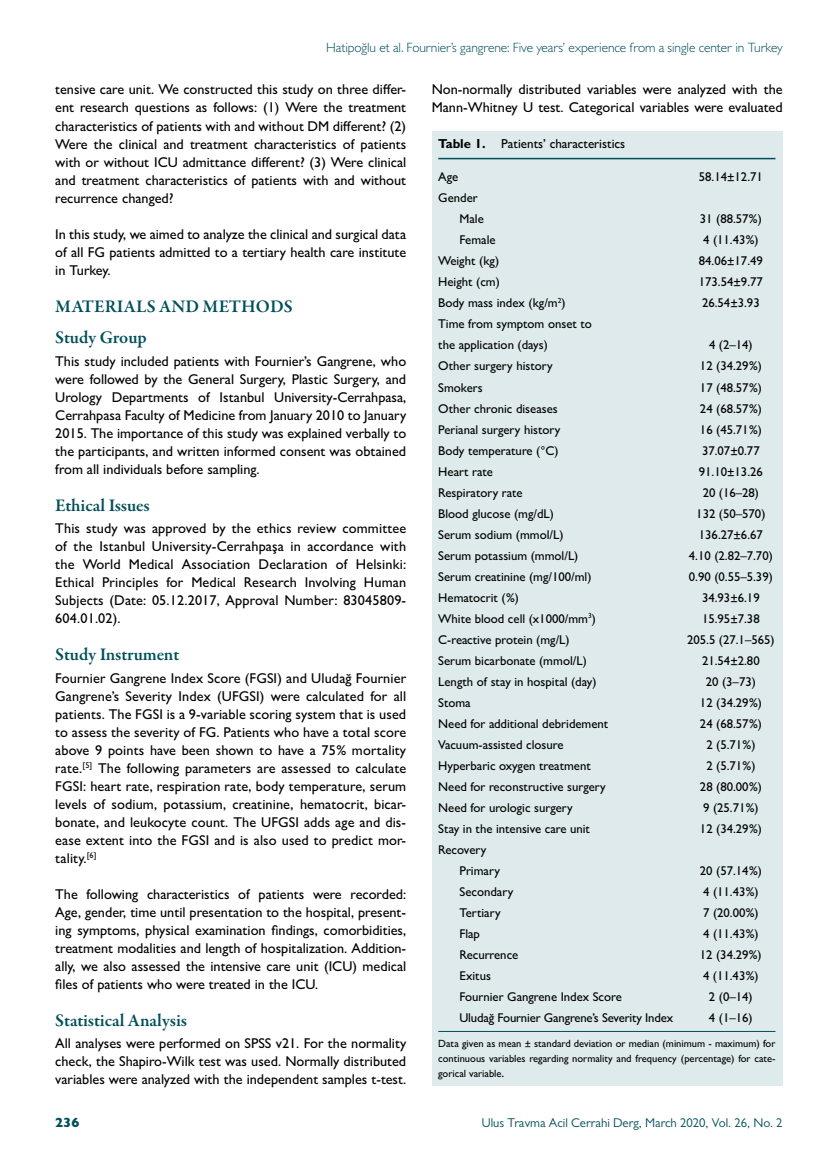
<style>
.page{position:relative;width:838px;height:1170px;background:#fff}
.page>*{position:absolute;margin:0;border:0;box-sizing:border-box;transform-origin:0 0}
.t1{font:600 18px/31.8px "Garamond Premr Pro";color:#004f5a}
.t2{font:500 14.25px/18px "Gill Sans MT Pro";color:#000;text-align:justify}
.t3{font:300 13.5px "Gill Sans MT Pro";letter-spacing:-.005em;color:#004f5a}
.t4{font:800 13.5px "Gill Sans MT Pro";color:#004f5a}
.t5{font:500 13.05px "Gill Sans MT Pro";color:#000}
.t6{font:500 12.75px/21px "Gill Sans MT Pro";color:#000}
.t7{font:12.75px "Gill Sans MT Pro";color:#004f5a}
.t8{font:500 10.5px/15px "Gill Sans MT Pro";color:#000;text-align:justify}
.s1{font-weight:700}
.s2{font-size:12.75px}
</style>
<div class="page">
<div style="left:432px;top:131px;width:350px;height:954px;background:#deeaec"></div>
<hr style="left:438px;top:158px;width:337px;height:1px;background:#004f5a">
<hr style="left:438px;top:1030px;width:337px;height:1px;background:#004f5a">
<p class="t3" style="left:326px;top:39px;width:458px">Hatipoğlu et al. Fournier’s gangrene: Five years’ experience from a single center in Turkey</p>
<p class="t2" style="left:55px;top:81px;width:352px">tensive care unit. We constructed this study on three differ&shy;ent research questions as follows: (1) Were the treatment characteristics of patients with and without DM different? (2)<br>Were the clinical and treatment characteristics of patients with or without ICU admittance different? (3) Were clinical and treatment characteristics of patients with and without recurrence changed?</p>
<p class="t2" style="left:55px;top:224px;width:352px">In this study, we aimed to analyze the clinical and surgical data of all FG patients admitted to a tertiary health care institute in Turkey.</p>
<p class="t1" style="left:55px;top:290px;width:239px">MATERIALS AND METHODS<br>Study Group</p>
<p class="t2" style="left:55px;top:352px;width:352px">This study included patients with Fournier’s Gangrene, who were followed by the General Surgery, Plastic Surgery, and Urology Departments of Istanbul University-Cerrahpasa, Cerrahpasa Faculty of Medicine from January 2010 to January 2015. The importance of this study was explained verbally to the participants, and written informed consent was obtained from all individuals before sampling.</p>
<p class="t1" style="left:55px;top:489px;width:96px">Ethical Issues</p>
<p class="t2" style="left:55px;top:519px;width:352px">This study was approved by the ethics review committee of the Istanbul University-Cerrahpaşa in accordance with the World Medical Association Declaration of Helsinki:<br>Ethical Principles for Medical Research Involving Human Subjects (Date: 05.12.2017, Approval Number: 83045809- 604.01.02).</p>
<p class="t1" style="left:55px;top:639px;width:125px">Study Instrument</p>
<p class="t2" style="left:55px;top:668px;width:352px">Fournier Gangrene Index Score (FGSI) and Uludağ Fournier Gangrene’s Severity Index (UFGSI) were calculated for all patients. The FGSI is a 9-variable scoring system that is used to assess the severity of FG. Patients who have a total score above 9 points have been shown to have a 75% mortality rate.<sup>[5]</sup> The following parameters are assessed to calculate FGSI: heart rate, respiration rate, body temperature, serum levels of sodium, potassium, creatinine, hematocrit, bicar&shy;bonate, and leukocyte count. The UFGSI adds age and dis&shy;ease extent into the FGSI and is also used to predict mor&shy;tality.<sup>[6]</sup></p>
<p class="t2" style="left:55px;top:884px;width:352px">The following characteristics of patients were recorded:<br>Age, gender, time until presentation to the hospital, present&shy;ing symptoms, physical examination findings, comorbidities, treatment modalities and length of hospitalization. Addition&shy;ally, we also assessed the intensive care unit (ICU) medical files of patients who were treated in the ICU.</p>
<p class="t1" style="left:55px;top:1004px;width:133px">Statistical Analysis</p>
<p class="t2" style="left:55px;top:1034px;width:352px">All analyses were performed on SPSS v21. For the normality check, the Shapiro-Wilk test was used. Normally distributed variables were analyzed with the independent samples t-test.</p>
<p class="t2" style="left:432px;top:81px;width:352px">Non-normally distributed variables were analyzed with the<br>Mann-Whitney U test. Categorical variables were evaluated</p>
<p class="t5" style="left:438px;top:135px;width:188px"><span class="s1">Table 1.</span> Patients’ characteristics</p>
<p class="t6" style="left:438px;top:166px;width:22px">Age</p>
<p class="t6" style="left:699px;top:166px;width:66px">58.14±12.71</p>
<p class="t6" style="left:459px;top:187px;width:26px;text-indent:-21px">Gender<br>Male</p>
<p class="t6" style="left:700px;top:208px;width:63px">31 (88.57%)</p>
<p class="t6" style="left:459px;top:229px;width:38px">Female</p>
<p class="t6" style="left:703px;top:229px;width:57px">4 (11.43%)</p>
<p class="t6" style="left:438px;top:250px;width:63px">Weight (kg)</p>
<p class="t6" style="left:699px;top:250px;width:66px">84.06±17.49</p>
<p class="t6" style="left:438px;top:271px;width:63px">Height (cm)</p>
<p class="t6" style="left:699px;top:271px;width:66px">173.54±9.77</p>
<p class="t6" style="left:438px;top:292px;width:129px">Body mass index (kg/m<sup>2</sup>)</p>
<p class="t6" style="left:702px;top:292px;width:59px">26.54±3.93</p>
<p class="t6" style="left:438px;top:313px;width:155px">Time from symptom onset to the application (days)</p>
<p class="t6" style="left:709px;top:334px;width:45px">4 (2–14)</p>
<p class="t6" style="left:438px;top:355px;width:116px">Other surgery history</p>
<p class="t6" style="left:700px;top:355px;width:63px">12 (34.29%)</p>
<p class="t6" style="left:438px;top:376px;width:46px">Smokers</p>
<p class="t6" style="left:700px;top:376px;width:63px">17 (48.57%)</p>
<p class="t6" style="left:438px;top:397px;width:121px">Other chronic diseases</p>
<p class="t6" style="left:700px;top:397px;width:63px">24 (68.57%)</p>
<p class="t6" style="left:438px;top:418px;width:124px">Perianal surgery history</p>
<p class="t6" style="left:700px;top:418px;width:63px">16 (45.71%)</p>
<p class="t6" style="left:438px;top:439px;width:122px">Body temperature (°C)</p>
<p class="t6" style="left:702px;top:439px;width:59px">37.07±0.77</p>
<p class="t6" style="left:438px;top:460px;width:56px">Heart rate</p>
<p class="t6" style="left:699px;top:460px;width:66px">91.10±13.26</p>
<p class="t6" style="left:438px;top:481px;width:86px">Respiratory rate</p>
<p class="t6" style="left:702px;top:481px;width:58px">20 (16–28)</p>
<p class="t6" style="left:438px;top:502px;width:117px">Blood glucose (mg/dL)</p>
<p class="t6" style="left:696px;top:502px;width:71px">132 (50–570)</p>
<p class="t6" style="left:438px;top:523px;width:127px">Serum sodium (mmol/L)</p>
<p class="t6" style="left:699px;top:523px;width:66px">136.27±6.67</p>
<p class="t6" style="left:438px;top:544px;width:142px">Serum potassium (mmol/L)</p>
<p class="t6" style="left:689px;top:544px;width:85px">4.10 (2.82–7.70)</p>
<p class="t6" style="left:438px;top:565px;width:155px">Serum creatinine (mg/100/ml)</p>
<p class="t6" style="left:689px;top:565px;width:85px">0.90 (0.55–5.39)</p>
<p class="t6" style="left:438px;top:586px;width:82px">Hematocrit (%)</p>
<p class="t6" style="left:702px;top:586px;width:59px">34.93±6.19</p>
<p class="t6" style="left:438px;top:607px;width:159px">White blood cell (x1000/mm<sup>3</sup>)</p>
<p class="t6" style="left:702px;top:607px;width:59px">15.95±7.38</p>
<p class="t6" style="left:438px;top:628px;width:133px">C-reactive protein (mg/L)</p>
<p class="t6" style="left:687px;top:628px;width:89px">205.5 (27.1–565)</p>
<p class="t6" style="left:438px;top:649px;width:150px">Serum bicarbonate (mmol/L)</p>
<p class="t6" style="left:702px;top:649px;width:59px">21.54±2.80</p>
<p class="t6" style="left:438px;top:670px;width:160px">Length of stay in hospital (day)</p>
<p class="t6" style="left:706px;top:670px;width:52px">20 (3–73)</p>
<p class="t6" style="left:438px;top:691px;width:34px">Stoma</p>
<p class="t6" style="left:700px;top:691px;width:63px">12 (34.29%)</p>
<p class="t6" style="left:438px;top:712px;width:172px">Need for additional debridement</p>
<p class="t6" style="left:700px;top:712px;width:63px">24 (68.57%)</p>
<p class="t6" style="left:438px;top:733px;width:127px">Vacuum-assisted closure</p>
<p class="t6" style="left:706px;top:733px;width:51px">2 (5.71%)</p>
<p class="t6" style="left:438px;top:754px;width:154px">Hyperbaric oxygen treatment</p>
<p class="t6" style="left:706px;top:754px;width:51px">2 (5.71%)</p>
<p class="t6" style="left:438px;top:775px;width:169px">Need for reconstructive surgery</p>
<p class="t6" style="left:700px;top:775px;width:63px">28 (80.00%)</p>
<p class="t6" style="left:438px;top:796px;width:136px">Need for urologic surgery</p>
<p class="t6" style="left:703px;top:796px;width:57px">9 (25.71%)</p>
<p class="t6" style="left:438px;top:817px;width:153px">Stay in the intensive care unit</p>
<p class="t6" style="left:700px;top:817px;width:63px">12 (34.29%)</p>
<p class="t6" style="left:459px;top:838px;width:42px;text-indent:-21px">Recovery<br>Primary</p>
<p class="t6" style="left:700px;top:859px;width:63px">20 (57.14%)</p>
<p class="t6" style="left:459px;top:880px;width:55px">Secondary</p>
<p class="t6" style="left:703px;top:880px;width:57px">4 (11.43%)</p>
<p class="t6" style="left:459px;top:901px;width:43px">Tertiary</p>
<p class="t6" style="left:703px;top:901px;width:57px">7 (20.00%)</p>
<p class="t6" style="left:459px;top:922px;width:22px">Flap</p>
<p class="t6" style="left:703px;top:922px;width:57px">4 (11.43%)</p>
<p class="t6" style="left:459px;top:943px;width:60px">Recurrence</p>
<p class="t6" style="left:700px;top:943px;width:63px">12 (34.29%)</p>
<p class="t6" style="left:459px;top:964px;width:33px">Exitus</p>
<p class="t6" style="left:703px;top:964px;width:57px">4 (11.43%)</p>
<p class="t6" style="left:459px;top:985px;width:164px">Fournier Gangrene Index Score</p>
<p class="t6" style="left:709px;top:985px;width:45px">2 (0–14)</p>
<p class="t6" style="left:459px;top:1006px;width:215px">Uludağ Fournier Gangrene’s Severity Index</p>
<p class="t6" style="left:709px;top:1006px;width:45px">4 (1–16)</p>
<p class="t8" style="left:438px;top:1035px;width:339px">Data given as mean ± standard deviation or median (minimum - maximum) for continuous variables regarding normality and frequency (percentage) for cate&shy;gorical variable<span class="s2">.</span></p>
<p class="t4" style="left:55px;top:1114px;width:26px">236</p>
<p class="t7" style="left:482px;top:1115px;width:302px">Ulus Travma Acil Cerrahi Derg, March 2020, Vol. 26, No. 2</p>
</div>
